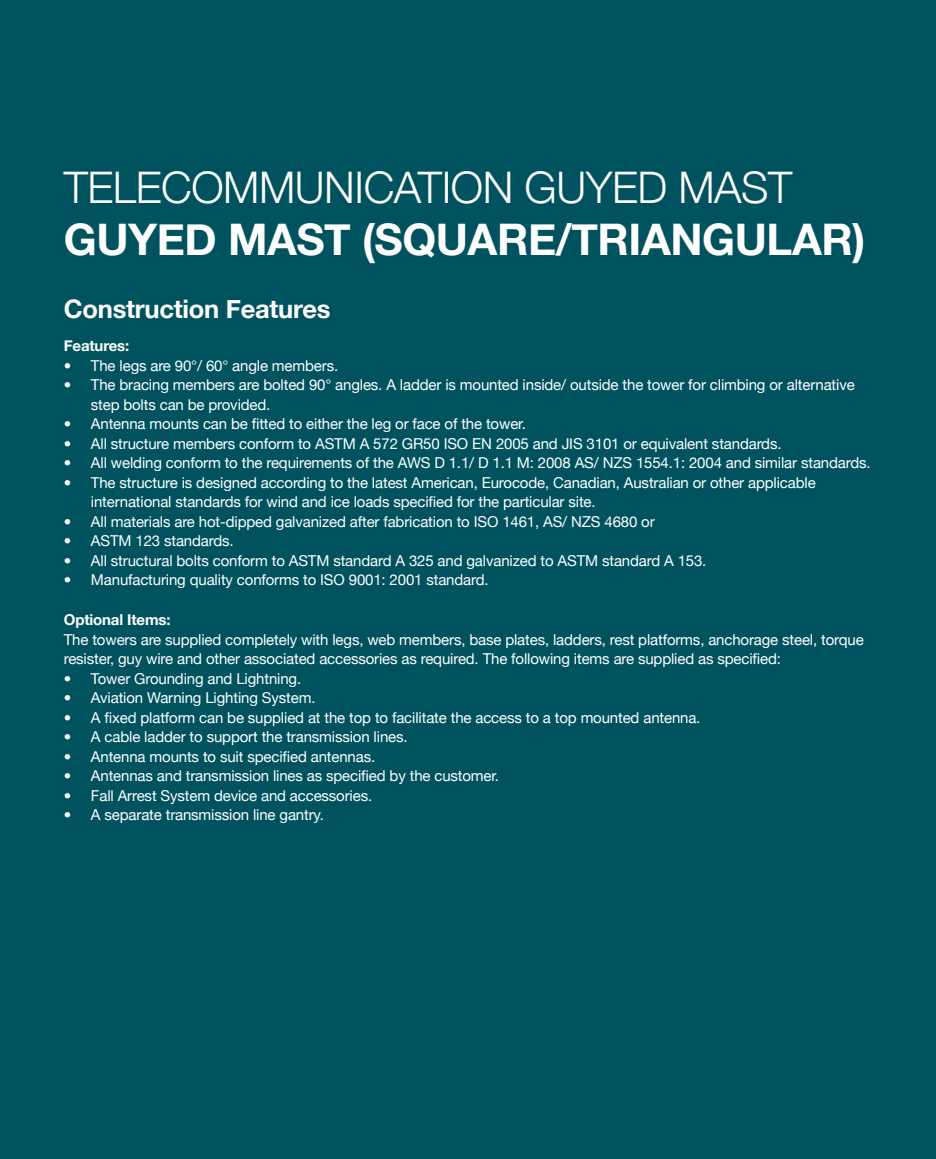
<style>
.page{position:relative;width:936px;height:1159px;background:#fff}
.page>*{position:absolute;margin:0;border:0;box-sizing:border-box;transform-origin:0 0}
.t1{font:700 43.5px "Helvetica Neue";letter-spacing:-.01em;color:#fff}
.t2{font:300 43.5px "Helvetica Neue";letter-spacing:-.01em;color:#fff}
.t3{font:700 25.5px "Helvetica Neue";letter-spacing:-.01em;color:#fff}
.t4{font:15px/19.5px "Helvetica Neue";letter-spacing:-.01em;color:#fff}
.t5{font:700 15px "Helvetica Neue";letter-spacing:-.01em;color:#fff}
</style>
<div class="page">
<div style="left:0;top:0;width:935px;height:1159px;background:#00535e"></div>
<h1 class="t2" style="left:64px;top:152px;width:730px">TELECOMMUNICATION GUYED MAST</h1>
<h1 class="t1" style="left:64px;top:200px;width:803px">GUYED MAST (SQUARE/TRIANGULAR)</h1>
<h2 class="t3" style="left:64px;top:286px;width:268px">Construction Features</h2>
<p class="t5" style="left:64px;top:332px;width:67px">Features:</p>
<p class="t4" style="left:64px;top:355px;width:276px">• The legs are 90°/ 60° angle members.</p>
<p class="t4" style="left:91px;top:374px;width:765px;text-indent:-27px">• The bracing members are bolted 90° angles. A ladder is mounted inside/ outside the tower for climbing or alternative step bolts can be provided.</p>
<p class="t4" style="left:64px;top:413px;width:463px">• Antenna mounts can be fitted to either the leg or face of the tower.</p>
<p class="t4" style="left:64px;top:433px;width:719px">• All structure members conform to ASTM A 572 GR50 ISO EN 2005 and JIS 3101 or equivalent standards.</p>
<p class="t4" style="left:64px;top:452px;width:808px">• All welding conform to the requirements of the AWS D 1.1/ D 1.1 M: 2008 AS/ NZS 1554.1: 2004 and similar standards.</p>
<p class="t4" style="left:91px;top:472px;width:726px;text-indent:-27px">• The structure is designed according to the latest American, Eurocode, Canadian, Australian or other applicable international standards for wind and ice loads specified for the particular site.</p>
<p class="t4" style="left:64px;top:511px;width:592px">• All materials are hot-dipped galvanized after fabrication to ISO 1461, AS/ NZS 4680 or</p>
<p class="t4" style="left:64px;top:530px;width:171px">• ASTM 123 standards.</p>
<p class="t4" style="left:64px;top:550px;width:644px">• All structural bolts conform to ASTM standard A 325 and galvanized to ASTM standard A 153.</p>
<p class="t4" style="left:64px;top:569px;width:426px">• Manufacturing quality conforms to ISO 9001: 2001 standard.</p>
<p class="t5" style="left:64px;top:606px;width:108px">Optional Items:</p>
<p class="t4" style="left:64px;top:628px;width:801px">The towers are supplied completely with legs, web members, base plates, ladders, rest platforms, anchorage steel, torque resister, guy wire and other associated accessories as required. The following items are supplied as specified:</p>
<p class="t4" style="left:64px;top:667px;width:239px">• Tower Grounding and Lightning.</p>
<p class="t4" style="left:64px;top:687px;width:253px">• Aviation Warning Lighting System.</p>
<p class="t4" style="left:64px;top:706px;width:638px">• A fixed platform can be supplied at the top to facilitate the access to a top mounted antenna.</p>
<p class="t4" style="left:64px;top:726px;width:345px">• A cable ladder to support the transmission lines.</p>
<p class="t4" style="left:64px;top:745px;width:313px">• Antenna mounts to suit specified antennas.</p>
<p class="t4" style="left:64px;top:765px;width:437px">• Antennas and transmission lines as specified by the customer.</p>
<p class="t4" style="left:64px;top:784px;width:310px">• Fall Arrest System device and accessories.</p>
<p class="t4" style="left:64px;top:804px;width:261px">• A separate transmission line gantry.</p>
</div>
